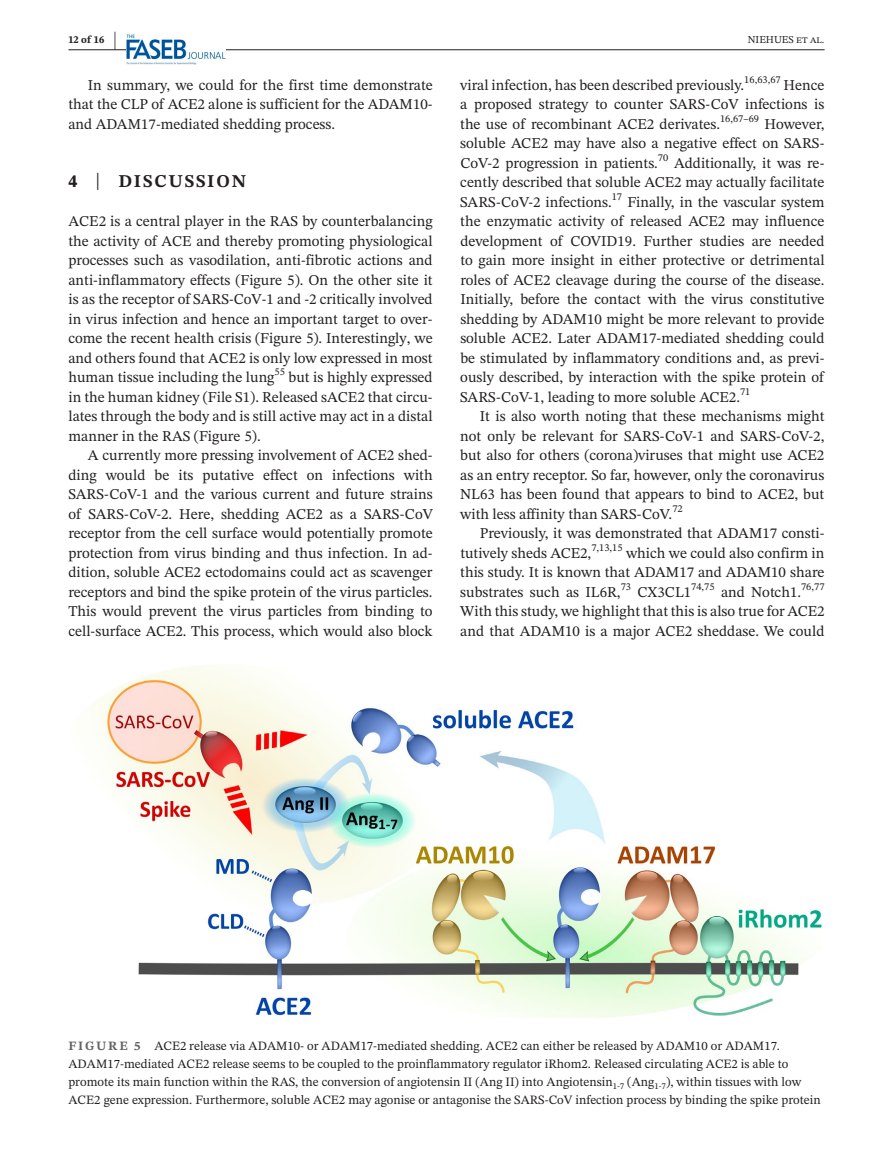
<style>
.page{position:relative;width:893px;height:1174px;background:#fff}
.page>*{position:absolute;margin:0;border:0;box-sizing:border-box;transform-origin:0 0}
.t1{font:700 18px "STIX Two Text";letter-spacing:.1em;color:#231f20}
.t2{font:15px/19.5px "STIX Two Text";color:#231f20;text-align:justify}
.t3{font:12.75px/18px "STIX Two Text";color:#231f20}
.t4{font:10.5px "STIX Two Text";color:#231f20}
.t5{font:700 10.5px "STIX Two Text";color:#231f20}
.s1{font-size:21px}
.s2{font-weight:400;font-size:23.7px}
.s3{font-weight:700;color:#636366}
</style>
<div class="page">
<hr style="left:68px;top:49px;width:756px;height:1px;background:#231f20">
<img style="left:126px;top:35px;width:99px;height:30px">
<img style="left:87px;top:665px;width:735px;height:352px">
<p class="t5" style="left:68px;top:32px;width:50px">12 of 16 <span class="s1">|</span></p>
<p class="t4" style="left:748px;top:32px;width:78px">NIEHUES et al.</p>
<p class="t2" style="left:68px;top:75px;width:366px;text-indent:20px">In summary, we could for the first time demonstrate that the CLP of ACE2 alone is sufficient for the ADAM10- and ADAM17-mediated shedding process.</p>
<p class="t2" style="left:460px;top:75px;width:285px">viral infection, has been described previously.</p>
<p class="t4" style="left:744px;top:72px;width:38px">16,63,67</p>
<p class="t2" style="left:460px;top:75px;width:366px;text-indent:323px">Hence a proposed strategy to counter SARS-CoV infections is the use of recombinant ACE2 derivates.</p>
<p class="t4" style="left:720px;top:111px;width:41px">16,67–69</p>
<p class="t2" style="left:460px;top:114px;width:366px;text-indent:304px">However, soluble ACE2 may have also a negative effect on SARS-CoV-2 progression in patients.</p>
<p class="t4" style="left:658px;top:150px;width:12px">70</p>
<p class="t2" style="left:460px;top:153px;width:366px;text-indent:214px">Additionally, it was re&shy;cently described that soluble ACE2 may actually facilitate SARS-CoV-2 infections.</p>
<p class="t1" style="left:68px;top:168px;width:179px">4 <span class="s2">|</span> DISCUSSION</p>
<p class="t2" style="left:68px;top:211px;width:366px">ACE2 is a central player in the RAS by counterbalancing the activity of ACE and thereby promoting physiological processes such as vasodilation, anti-fibrotic actions and anti-inflammatory effects (Figure 5). On the other site it is as the receptor of SARS-CoV-1 and -2 critically involved in virus infection and hence an important target to over&shy;come the recent health crisis (Figure 5). Interestingly, we and others found that ACE2 is only low expressed in most human tissue including the lung</p>
<p class="t4" style="left:612px;top:189px;width:12px">17</p>
<p class="t2" style="left:460px;top:192px;width:366px;text-indent:167px">Finally, in the vascular system the enzymatic activity of released ACE2 may influence development of COVID19. Further studies are needed to gain more insight in either protective or detrimental roles of ACE2 cleavage during the course of the disease.<br>Initially, before the contact with the virus constitutive shedding by ADAM10 might be more relevant to provide soluble ACE2. Later ADAM17-mediated shedding could be stimulated by inflammatory conditions and, as previ&shy;ously described, by interaction with the spike protein of SARS-CoV-1, leading to more soluble ACE2.</p>
<p class="t4" style="left:275px;top:364px;width:12px">55</p>
<p class="t2" style="left:68px;top:367px;width:366px;text-indent:220px">but is highly expressed in the human kidney (File S1). Released sACE2 that circu&shy;lates through the body and is still active may act in a distal manner in the RAS (Figure 5).</p>
<p class="t2" style="left:68px;top:445px;width:366px;text-indent:20px">A currently more pressing involvement of ACE2 shed&shy;ding would be its putative effect on infections with SARS-CoV-1 and the various current and future strains of SARS-CoV-2. Here, shedding ACE2 as a SARS-CoV receptor from the cell surface would potentially promote protection from virus binding and thus infection. In ad&shy;dition, soluble ACE2 ectodomains could act as scavenger receptors and bind the spike protein of the virus particles.<br>This would prevent the virus particles from binding to cell-surface ACE2. This process, which would also block</p>
<p class="t4" style="left:740px;top:384px;width:12px">71</p>
<p class="t2" style="left:460px;top:406px;width:366px;text-indent:20px">It is also worth noting that these mechanisms might not only be relevant for SARS-CoV-1 and SARS-CoV-2, but also for others (corona)viruses that might use ACE2 as an entry receptor. So far, however, only the coronavirus NL63 has been found that appears to bind to ACE2, but with less affinity than SARS-CoV.</p>
<p class="t4" style="left:672px;top:501px;width:12px">72</p>
<p class="t2" style="left:460px;top:523px;width:366px;text-indent:19px">Previously, it was demonstrated that ADAM17 consti&shy;tutively sheds ACE2,</p>
<p class="t4" style="left:591px;top:540px;width:33px">7,13,15</p>
<p class="t2" style="left:460px;top:543px;width:366px;text-indent:166px">which we could also confirm in this study. It is known that ADAM17 and ADAM10 share substrates such as IL6R,</p>
<p class="t2" style="left:637px;top:582px;width:55px">CX3CL1</p>
<p class="t4" style="left:691px;top:579px;width:25px">74,75</p>
<p class="t2" style="left:721px;top:582px;width:82px">and Notch1.</p>
<p class="t4" style="left:801px;top:579px;width:25px">76,77</p>
<p class="t2" style="left:460px;top:601px;width:366px">With this study, we highlight that this is also true for ACE2 and that ADAM10 is a major ACE2 sheddase. We could</p>
<p class="t4" style="left:621px;top:579px;width:12px">73</p>
<p class="t3" style="left:68px;top:1036px;width:754px"><span class="s3">FIGURE 5</span> ACE2 release via ADAM10- or ADAM17-mediated shedding. ACE2 can either be released by ADAM10 or ADAM17.<br>ADAM17-mediated ACE2 release seems to be coupled to the proinflammatory regulator iRhom2. Released circulating ACE2 is able to promote its main function within the RAS, the conversion of angiotensin II (Ang II) into Angiotensin<sub>1-7</sub> (Ang<sub>1-7</sub>), within tissues with low ACE2 gene expression. Furthermore, soluble ACE2 may agonise or antagonise the SARS-CoV infection process by binding the spike protein</p>
</div>
